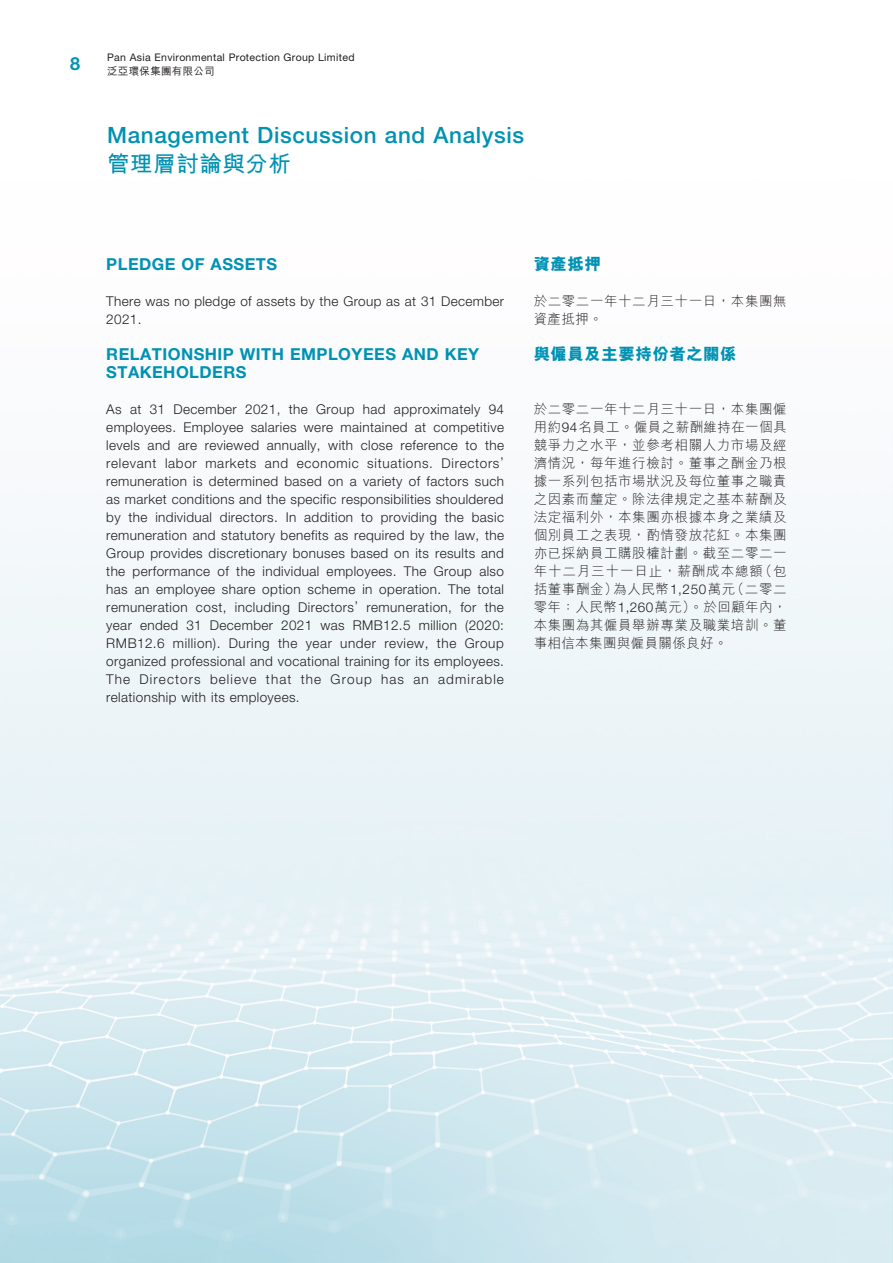
<style>
.page{position:relative;width:893px;height:1263px;background:#fff}
.page>*{position:absolute;margin:0;border:0;box-sizing:border-box;transform-origin:0 0}
.t1{font:500 22.5px "Helvetica Neue LT Std";letter-spacing:.03em;color:#0092b3}
.t2{font:700 22.5px "M Hei HK";letter-spacing:.025em;color:#0092b3}
.t3{font:700 18px "Helvetica Neue LT Std";color:#0092b3}
.t4{font:700 16.5px/18px "Helvetica Neue LT Std";letter-spacing:.03em;color:#0092b3}
.t5{font:800 16.5px "M Hei HK";letter-spacing:.03em;color:#0092b3}
.t6{font:300 13.5px/18px "Helvetica Neue LT Std";letter-spacing:.03em;color:#231f20}
.t7{font:300 13.5px/18px "M Hei HK";letter-spacing:.045em;color:#231f20}
.t8{font:10.5px "Helvetica Neue LT Std";letter-spacing:.03em;color:#231f20}
.t9{font:500 10.5px "M Hei HK";letter-spacing:.03em;color:#231f20}
.s1{font-family:"Helvetica Neue LT Std"}
</style>
<div class="page">
<img style="left:0;top:512px;width:893px;height:751px">
<h2 class="t3" style="left:70px;top:52px;width:12px">8</h2>
<p class="t8" style="left:107px;top:51px;width:249px">Pan Asia Environmental Protection Group Limited</p>
<p class="t9" style="left:107px;top:63px;width:109px">泛亞環保集團有限公司</p>
<h1 class="t1" style="left:107px;top:122px;width:419px">Management Discussion and Analysis</h1>
<h1 class="t2" style="left:107px;top:147px;width:185px">管理層討論與分析</h1>
<p class="t4" style="left:106px;top:255px;width:172px">PLEDGE OF ASSETS</p>
<p class="t6" style="left:106px;top:292px;width:399px">There was no pledge of assets by the Group as at 31 December<br>2021.</p>
<p class="t4" style="left:106px;top:345px;width:374px">RELATIONSHIP WITH EMPLOYEES AND KEY<br>STAKEHOLDERS</p>
<p class="t6" style="left:106px;top:400px;width:399px;text-align:justify">As at 31 December 2021, the Group had approximately 94 employees. Employee salaries were maintained at competitive levels and are reviewed annually, with close reference to the relevant labor markets and economic situations. Directors’ remuneration is determined based on a variety of factors such as market conditions and the specific responsibilities shouldered by the individual directors. In addition to providing the basic remuneration and statutory benefits as required by the law, the Group provides discretionary bonuses based on its results and the performance of the individual employees. The Group also has an employee share option scheme in operation. The total remuneration cost, including Directors’ remuneration, for the year ended 31 December 2021 was RMB12.5 million (2020:<br>RMB12.6 million). During the year under review, the Group organized professional and vocational training for its employees.<br>The Directors believe that the Group has an admirable relationship with its employees.</p>
<p class="t5" style="left:534px;top:253px;width:69px">資產抵押</p>
<p class="t7" style="left:534px;top:292px;width:255px">於二零二一年十二月三十一日，本集團無資產抵押。</p>
<p class="t5" style="left:534px;top:343px;width:205px">與僱員及主要持份者之關係</p>
<p class="t7" style="left:534px;top:400px;width:255px;text-align:justify">於二零二一年十二月三十一日，本集團僱用約<span class="s1">94</span>名員工。僱員之薪酬維持在一個具競爭力之水平，並參考相關人力市場及經濟情況，每年進行檢討。董事之酬金乃根據一系列包括市場狀況及每位董事之職責之因素而釐定。除法律規定之基本薪酬及法定福利外，本集團亦根據本身之業績及個別員工之表現，酌情發放花紅。本集團亦已採納員工購股權計劃。截至二零二一年十二月三十一日止，薪酬成本總額（包括董事酬金）為人民幣<span class="s1">1,250</span>萬元（二零二零年：人民幣<span class="s1">1,260</span>萬元）。於回顧年內，本集團為其僱員舉辦專業及職業培訓。董事相信本集團與僱員關係良好。</p>
</div>
